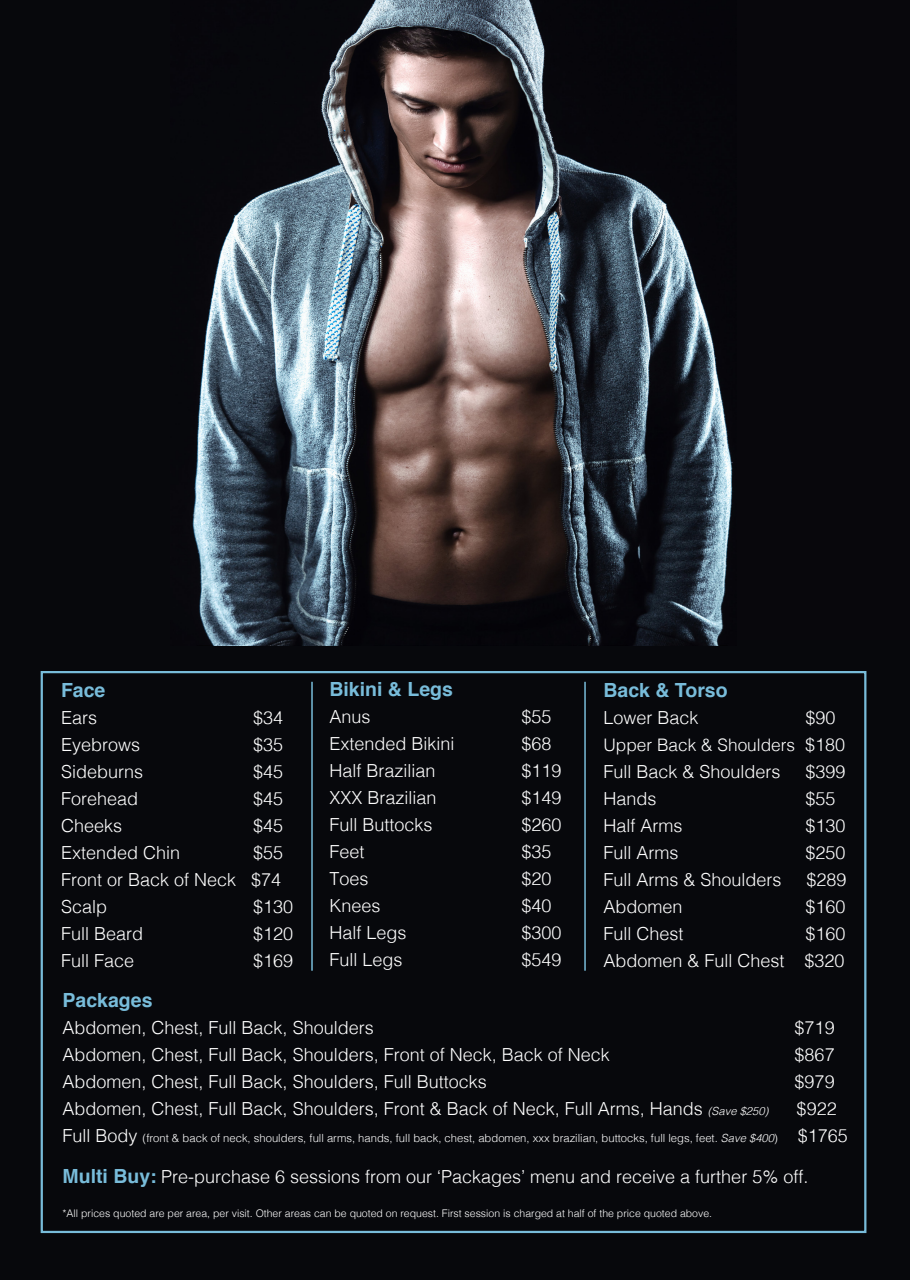
<style>
.page{position:relative;width:910px;height:1280px;background:#07080c}
.page>*{position:absolute;margin:0;border:0;box-sizing:border-box;transform-origin:0 0}
.t1{font:700 19.5px "Helvetica";color:#78bcda}
.t2{font:300 18px "Helvetica";color:#fff}
.t3{font:300 17.25px "Helvetica";color:#fff}
.t4{font:300 11.25px "Helvetica";color:#fff}
.t5{font:300 10.5px "Helvetica";color:#fff}
.s1{font-size:18px}
.s2{font-style:italic;font-size:11.25px}
.s3{font-style:italic}
.s4{font-weight:700;font-size:19.5px;color:#78bcda}
</style>
<div class="page">
<hr style="left:311px;top:682px;width:2px;height:289px;background:#78bcda">
<hr style="left:584px;top:682px;width:2px;height:289px;background:#78bcda">
<img style="left:192px;top:0;width:541px;height:646px">
<p class="t1" style="left:329px;top:674px;width:125px">Bikini &amp; Legs</p>
<p class="t2" style="left:329px;top:702px;width:43px">Anus</p>
<p class="t2" style="left:521px;top:702px;width:32px">$55</p>
<p class="t2" style="left:329px;top:729px;width:127px">Extended Bikini</p>
<p class="t2" style="left:521px;top:729px;width:32px">$68</p>
<p class="t2" style="left:329px;top:756px;width:108px">Half Brazilian</p>
<p class="t2" style="left:521px;top:756px;width:42px">$119</p>
<p class="t2" style="left:329px;top:783px;width:109px">XXX Brazilian</p>
<p class="t2" style="left:521px;top:783px;width:42px">$149</p>
<p class="t2" style="left:329px;top:810px;width:105px">Full Buttocks</p>
<p class="t2" style="left:521px;top:810px;width:42px">$260</p>
<p class="t2" style="left:329px;top:837px;width:37px">Feet</p>
<p class="t2" style="left:521px;top:837px;width:32px">$35</p>
<p class="t2" style="left:329px;top:864px;width:41px">Toes</p>
<p class="t2" style="left:521px;top:864px;width:32px">$20</p>
<p class="t2" style="left:329px;top:891px;width:53px">Knees</p>
<p class="t2" style="left:521px;top:891px;width:32px">$40</p>
<p class="t2" style="left:329px;top:918px;width:79px">Half Legs</p>
<p class="t2" style="left:521px;top:918px;width:42px">$300</p>
<p class="t2" style="left:329px;top:945px;width:75px">Full Legs</p>
<p class="t2" style="left:521px;top:945px;width:42px">$549</p>
<p class="t1" style="left:603px;top:674px;width:126px">Back &amp; Torso</p>
<p class="t2" style="left:603px;top:702px;width:97px">Lower Back</p>
<p class="t2" style="left:805px;top:702px;width:32px">$90</p>
<p class="t3" style="left:603px;top:730px;width:243px">Upper Back &amp; Shoulders <span class="s1">$180</span></p>
<p class="t2" style="left:603px;top:756px;width:179px">Full Back &amp; Shoulders</p>
<p class="t2" style="left:805px;top:756px;width:42px">$399</p>
<p class="t2" style="left:603px;top:783px;width:55px">Hands</p>
<p class="t2" style="left:805px;top:783px;width:32px">$55</p>
<p class="t2" style="left:603px;top:810px;width:81px">Half Arms</p>
<p class="t2" style="left:805px;top:810px;width:42px">$130</p>
<p class="t2" style="left:603px;top:837px;width:77px">Full Arms</p>
<p class="t2" style="left:805px;top:837px;width:42px">$250</p>
<p class="t2" style="left:603px;top:864px;width:180px">Full Arms &amp; Shoulders</p>
<p class="t2" style="left:806px;top:864px;width:42px">$289</p>
<p class="t2" style="left:603px;top:891px;width:81px">Abdomen</p>
<p class="t2" style="left:805px;top:891px;width:42px">$160</p>
<p class="t2" style="left:603px;top:918px;width:82px">Full Chest</p>
<p class="t2" style="left:805px;top:918px;width:42px">$160</p>
<p class="t2" style="left:603px;top:945px;width:243px">Abdomen &amp; Full Chest $320</p>
<p class="t1" style="left:61px;top:675px;width:46px">Face</p>
<p class="t2" style="left:61px;top:702px;width:37px">Ears</p>
<p class="t2" style="left:253px;top:702px;width:32px">$34</p>
<p class="t2" style="left:61px;top:729px;width:81px">Eyebrows</p>
<p class="t2" style="left:253px;top:729px;width:32px">$35</p>
<p class="t2" style="left:61px;top:756px;width:84px">Sideburns</p>
<p class="t2" style="left:253px;top:756px;width:32px">$45</p>
<p class="t2" style="left:61px;top:783px;width:79px">Forehead</p>
<p class="t2" style="left:253px;top:783px;width:32px">$45</p>
<p class="t2" style="left:61px;top:810px;width:63px">Cheeks</p>
<p class="t2" style="left:253px;top:810px;width:32px">$45</p>
<p class="t2" style="left:61px;top:837px;width:121px">Extended Chin</p>
<p class="t2" style="left:253px;top:837px;width:32px">$55</p>
<p class="t2" style="left:61px;top:864px;width:222px">Front or Back of Neck $74</p>
<p class="t2" style="left:61px;top:891px;width:48px">Scalp</p>
<p class="t2" style="left:253px;top:891px;width:42px">$130</p>
<p class="t2" style="left:61px;top:918px;width:84px">Full Beard</p>
<p class="t2" style="left:253px;top:918px;width:42px">$120</p>
<p class="t2" style="left:61px;top:945px;width:75px">Full Face</p>
<p class="t2" style="left:253px;top:945px;width:42px">$169</p>
<p class="t1" style="left:63px;top:984px;width:91px">Packages</p>
<p class="t2" style="left:63px;top:1012px;width:313px">Abdomen, Chest, Full Back, Shoulders</p>
<p class="t2" style="left:795px;top:1012px;width:42px">$719</p>
<p class="t2" style="left:63px;top:1039px;width:549px">Abdomen, Chest, Full Back, Shoulders, Front of Neck, Back of Neck</p>
<p class="t2" style="left:795px;top:1039px;width:42px">$867</p>
<p class="t2" style="left:63px;top:1066px;width:426px">Abdomen, Chest, Full Back, Shoulders, Full Buttocks</p>
<p class="t2" style="left:795px;top:1066px;width:42px">$979</p>
<p class="t2" style="left:63px;top:1093px;width:707px">Abdomen, Chest, Full Back, Shoulders, Front &amp; Back of Neck, Full Arms, Hands <span class="s2">(Save $250)</span></p>
<p class="t2" style="left:797px;top:1093px;width:42px">$922</p>
<p class="t4" style="left:63px;top:1128px;width:787px"><span class="s1">Full Body</span> (front &amp; back of neck, shoulders, full arms, hands, full back, chest, abdomen, xxx brazilian, buttocks, full legs, feet. <span class="s3">Save $400</span>) <span class="s1">$1765</span></p>
<p class="t2" style="left:63px;top:1161px;width:747px"><span class="s4">Multi Buy:</span> Pre-purchase 6 sessions from our ‘Packages’ menu and receive a further 5% off.</p>
<p class="t5" style="left:63px;top:1204px;width:651px">*All prices quoted are per area, per visit. Other areas can be quoted on request. First session is charged at half of the price quoted above.</p>
</div>
